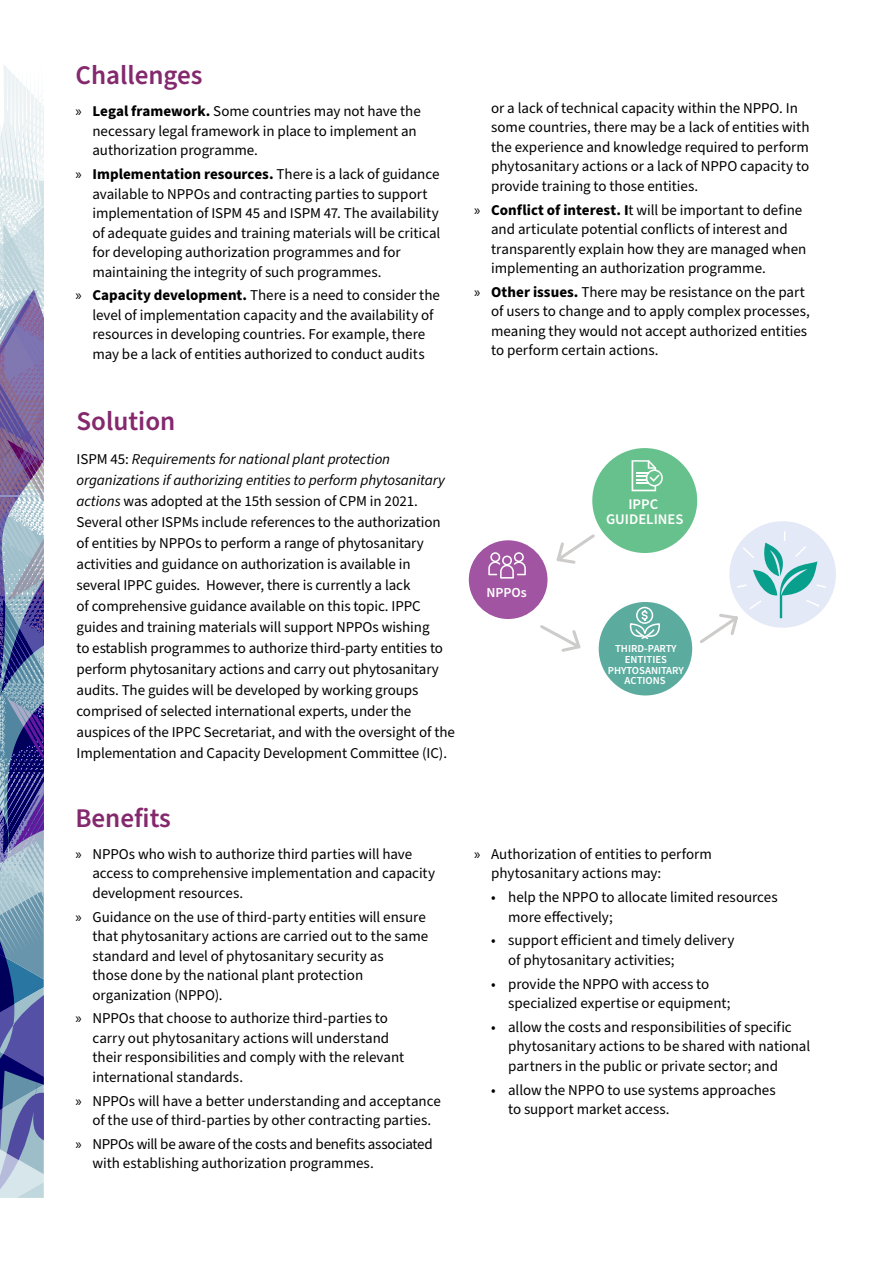
<style>
.page{position:relative;width:893px;height:1263px;background:#fff}
.page>*{position:absolute;margin:0;border:0;box-sizing:border-box;transform-origin:0 0}
.t1{font:600 27px "Source Sans Pro";color:#84296d}
.t2{font:15px/19.5px "Source Sans Pro";letter-spacing:-.005em;color:#000}
.t3{font:600 14.7px/14.7px "Source Sans Pro";color:#fff;text-align:center}
.t4{font:600 13.8px "Source Sans Pro";color:#fff}
.t5{font:600 10.8px/10.8px "Source Sans Pro";color:#fff;text-align:center}
.s1{font-family:"Myriad Pro"}
.s2{font-weight:700}
.s3{font-style:italic}
</style>
<div class="page">
<svg style="left:0;top:65px;width:44px;height:1133px;background:#8992b8"></svg>
<div style="left:592px;top:448px;width:105px;height:105px;background:#67c18c;border-radius:50%"></div>
<div style="left:469px;top:540px;width:78px;height:79px;background:#a154a1;border-radius:50%"></div>
<div style="left:599px;top:602px;width:93px;height:93px;background:#5bac9f;border-radius:50%"></div>
<div style="left:729px;top:521px;width:107px;height:107px;background:#e3e9f6;border-radius:50%"></div>
<svg style="left:488px;top:552px;width:38px;height:27px"></svg>
<svg style="left:630px;top:607px;width:30px;height:32px"></svg>
<svg style="left:632px;top:460px;width:31px;height:31px"></svg>
<svg style="left:556px;top:534px;width:39px;height:30px"></svg>
<svg style="left:700px;top:531px;width:126px;height:112px"></svg>
<svg style="left:540px;top:625px;width:41px;height:27px"></svg>
<h1 class="t1" style="left:75px;top:57px;width:129px">Challenges</h1>
<p class="t2" style="left:92px;top:102px;width:330px;text-indent:-17px"><span class="s1">»</span> <span class="s2">Legal framework.</span> Some countries may not have the necessary legal framework in place to implement an authorization programme.</p>
<p class="t2" style="left:92px;top:165px;width:349px;text-indent:-17px"><span class="s1">»</span> <span class="s2">Implementation resources.</span> There is a lack of guidance available to NPPOs and contracting parties to support implementation of ISPM 45 and ISPM 47. The availability of adequate guides and training materials will be critical for developing authorization programmes and for maintaining the integrity of such programmes.</p>
<p class="t2" style="left:92px;top:286px;width:349px;text-indent:-17px"><span class="s1">»</span> <span class="s2">Capacity development.</span> There is a need to consider the level of implementation capacity and the availability of resources in developing countries. For example, there may be a lack of entities authorized to conduct audits</p>
<h1 class="t1" style="left:77px;top:403px;width:100px">Solution</h1>
<p class="t2" style="left:77px;top:449px;width:380px;line-height:21px">ISPM 45: <span class="s3">Requirements for national plant protection organizations if authorizing entities to perform phytosanitary actions</span> was adopted at the 15th session of CPM in 2021.<br>Several other ISPMs include references to the authorization of entities by NPPOs to perform a range of phytosanitary activities and guidance on authorization is available in several IPPC guides. However, there is currently a lack<br>of comprehensive guidance available on this topic. IPPC guides and training materials will support NPPOs wishing<br>to establish programmes to authorize third-party entities to perform phytosanitary actions and carry out phytosanitary audits. The guides will be developed by working groups comprised of selected international experts, under the auspices of the IPPC Secretariat, and with the oversight of the Implementation and Capacity Development Committee (IC).</p>
<h1 class="t1" style="left:75px;top:799px;width:97px">Benefits</h1>
<p class="t2" style="left:92px;top:844px;width:344px;text-indent:-17px"><span class="s1">»</span> NPPOs who wish to authorize third parties will have access to comprehensive implementation and capacity development resources.</p>
<p class="t2" style="left:92px;top:907px;width:337px;text-indent:-17px"><span class="s1">»</span> Guidance on the use of third-party entities will ensure that phytosanitary actions are carried out to the same standard and level of phytosanitary security as<br>those done by the national plant protection organization (NPPO).</p>
<p class="t2" style="left:92px;top:1009px;width:313px;text-indent:-17px"><span class="s1">»</span> NPPOs that choose to authorize third-parties to carry out phytosanitary actions will understand their responsibilities and comply with the relevant international standards.</p>
<p class="t2" style="left:75px;top:1091px;width:367px;text-align:center"><span class="s1">»</span> NPPOs will have a better understanding and acceptance of the use of third-parties by other contracting parties.</p>
<p class="t2" style="left:92px;top:1134px;width:342px;text-indent:-17px"><span class="s1">»</span> NPPOs will be aware of the costs and benefits associated with establishing authorization programmes.</p>
<p class="t2" style="left:491px;top:99px;width:320px">or a lack of technical capacity within the NPPO. In some countries, there may be a lack of entities with the experience and knowledge required to perform phytosanitary actions or a lack of NPPO capacity to provide training to those entities.</p>
<p class="t2" style="left:491px;top:200px;width:317px;text-indent:-17px"><span class="s1">»</span> <span class="s2">Conflict of interest. I</span>t will be important to define and articulate potential conflicts of interest and transparently explain how they are managed when implementing an authorization programme.</p>
<p class="t2" style="left:491px;top:283px;width:320px;text-indent:-17px"><span class="s1">»</span> <span class="s2">Other issues.</span> There may be resistance on the part of users to change and to apply complex processes, meaning they would not accept authorized entities to perform certain actions.</p>
<p class="t4" style="left:486px;top:583px;width:42px">NPPOs</p>
<p class="t3" style="left:606px;top:498px;width:79px">IPPC<br>GUIDELINES</p>
<p class="t5" style="left:608px;top:643px;width:77px">THIRD-PARTY<br>ENTITIES<br>PHYTOSANITARY<br>ACTIONS</p>
<p class="t2" style="left:491px;top:844px;width:222px;text-indent:-17px"><span class="s1">»</span> Authorization of entities to perform phytosanitary actions may:</p>
<p class="t2" style="left:508px;top:888px;width:271px;text-indent:-17px">• help the NPPO to allocate limited resources more effectively;</p>
<p class="t2" style="left:508px;top:931px;width:228px;text-indent:-17px">• support efficient and timely delivery of phytosanitary activities;</p>
<p class="t2" style="left:508px;top:974px;width:224px;text-indent:-17px">• provide the NPPO with access to specialized expertise or equipment;</p>
<p class="t2" style="left:508px;top:1017px;width:304px;text-indent:-17px">• allow the costs and responsibilities of specific phytosanitary actions to be shared with national partners in the public or private sector; and</p>
<p class="t2" style="left:508px;top:1080px;width:269px;text-indent:-17px">• allow the NPPO to use systems approaches to support market access.</p>
</div>
